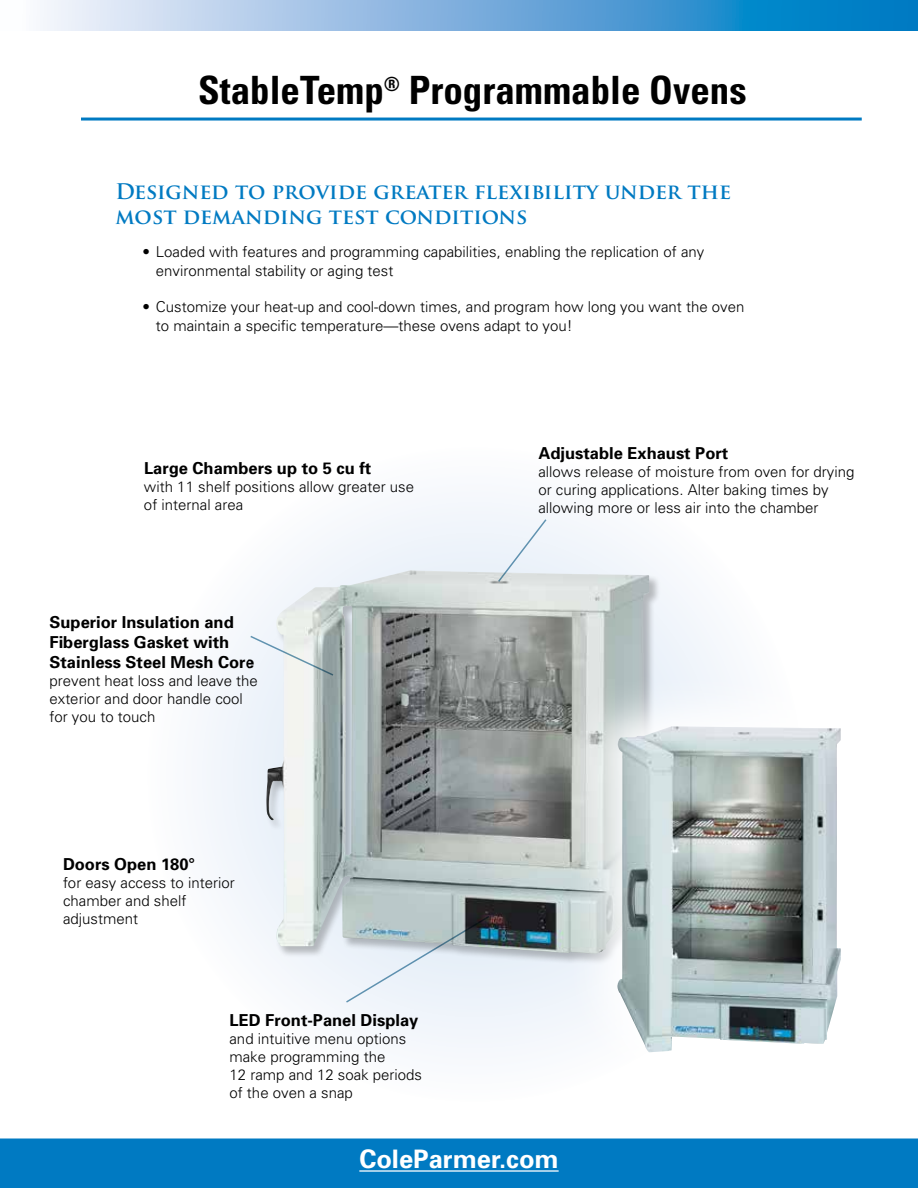
<style>
.page{position:relative;width:918px;height:1188px;background:#fff}
.page>*{position:absolute;margin:0;border:0;box-sizing:border-box;transform-origin:0 0}
.t1{font:700 condensed 39px "Univers";color:#000}
.t2{font:700 25.5px "Univers";color:#fff}
.t3{font:700 21px/25.2px "Trajan Pro";color:#007ac2}
.t4{font:700 16.5px/19.8px "Univers";color:#000}
.t5{font:300 15px/18px "Univers";color:#000}
</style>
<div class="page">
<svg style="left:40px;top:0;width:878px;height:30px;background:#71afdc"></svg>
<div style="left:0;top:1137px;width:918px;height:51px;background:#007ac2"></div>
<hr style="left:0;top:1134px;width:918px;height:4px;background:#fff">
<hr style="left:81px;top:118px;width:781px;height:3px;background:#007ac2">
<hr style="left:359px;top:1170px;width:200px;height:2px;background:#fff">
<div style="left:148px;top:448px;width:654px;height:653px;background:#f7f9fc;border-radius:50%"></div>
<img style="left:266px;top:570px;width:384px;height:384px">
<svg style="left:250px;top:634px;width:85px;height:43px"></svg>
<svg style="left:345px;top:914px;width:146px;height:89px"></svg>
<svg style="left:561px;top:669px;width:123px;height:384px"></svg>
<img style="left:617px;top:727px;width:224px;height:325px">
<svg style="left:497px;top:519px;width:51px;height:64px"></svg>
<h1 class="t1" style="left:198px;top:66px;width:550px">StableTemp<sup>®</sup> Programmable Ovens</h1>
<h3 class="t3" style="left:115px;top:179px;width:617px">Designed to provide greater flexibility under the most demanding test conditions</h3>
<p class="t5" style="left:156px;top:242px;width:550px;line-height:19.5px;text-indent:-14px">• Loaded with features and programming capabilities, enabling the replication of any environmental stability or aging test</p>
<p class="t5" style="left:156px;top:297px;width:590px;line-height:19.5px;text-indent:-14px">• Customize your heat-up and cool-down times, and program how long you want the oven to maintain a specific temperature—these ovens adapt to you!</p>
<p class="t4" style="left:144px;top:458px;width:229px">Large Chambers up to 5 cu ft</p>
<p class="t5" style="left:144px;top:477px;width:272px">with 11 shelf positions allow greater use of internal area</p>
<p class="t4" style="left:50px;top:612px;width:207px">Superior Insulation and<br>Fiberglass Gasket with<br>Stainless Steel Mesh Core</p>
<p class="t5" style="left:49px;top:671px;width:210px">prevent heat loss and leave the exterior and door handle cool for you to touch</p>
<p class="t4" style="left:63px;top:854px;width:134px">Doors Open 180°</p>
<p class="t5" style="left:63px;top:873px;width:173px">for easy access to interior chamber and shelf adjustment</p>
<p class="t4" style="left:230px;top:1010px;width:190px">LED Front-Panel Display</p>
<p class="t5" style="left:229px;top:1029px;width:194px">and intuitive menu options make programming the<br>12 ramp and 12 soak periods of the oven a snap</p>
<p class="t4" style="left:538px;top:443px;width:191px">Adjustable Exhaust Port</p>
<p class="t5" style="left:538px;top:462px;width:317px">allows release of moisture from oven for drying or curing applications. Alter baking times by allowing more or less air into the chamber</p>
<h2 class="t2" style="left:359px;top:1144px;width:201px">ColeParmer.com</h2>
</div>
